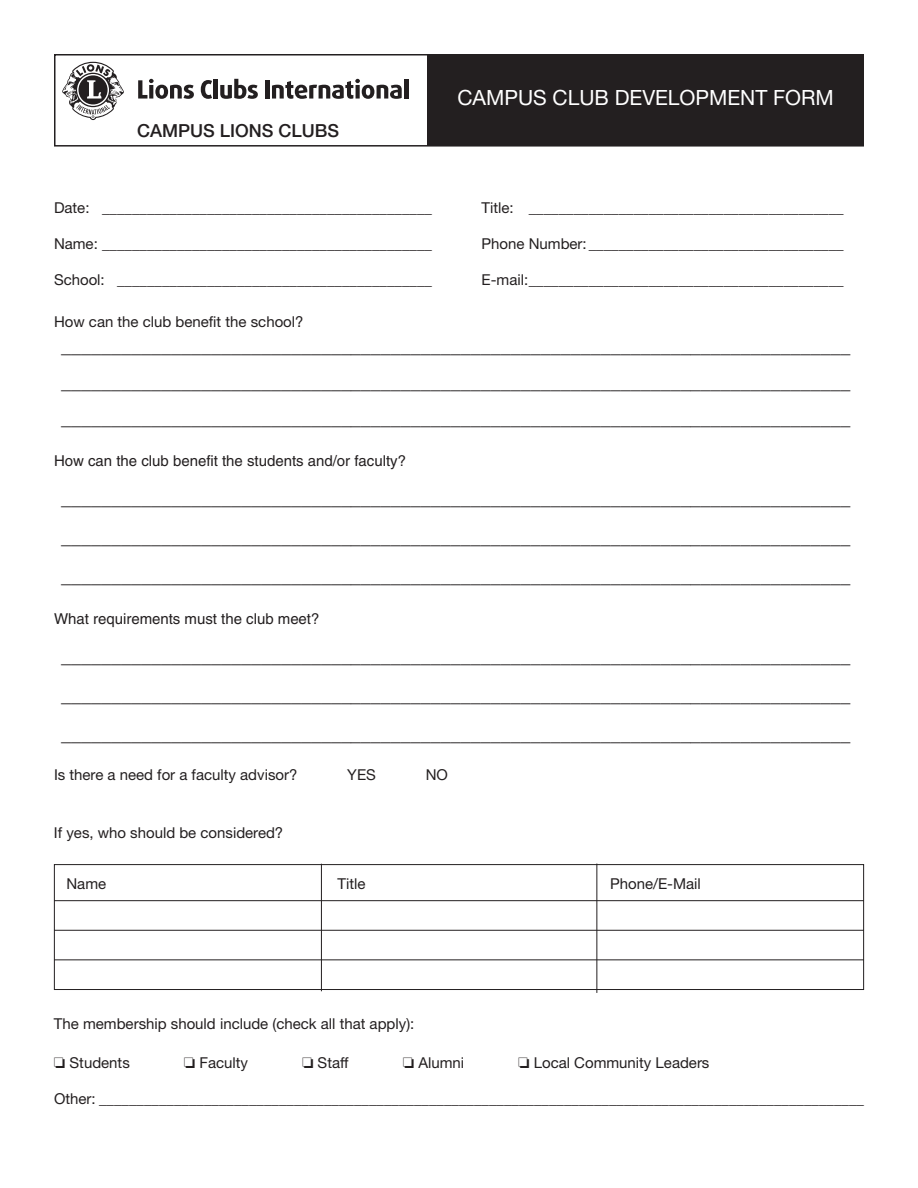
<style>
.page{position:relative;width:918px;height:1188px;background:#fff}
.page>*{position:absolute;margin:0;border:0;box-sizing:border-box;transform-origin:0 0}
.t1{font:21px "Helvetica Neue";color:#fff}
.t2{font:18px/39px "Helvetica";color:#231f20;text-align:justify}
.t3{font:500 18px "Helvetica Neue";color:#231f20}
.t4{font:15px "Helvetica Neue";color:#231f20}
.t5{font:15px "Helvetica";color:#231f20}
</style>
<div class="page">
<div style="left:54px;top:54px;width:810px;height:93px;border:2px solid #231f20"></div>
<svg style="left:62px;top:62px;width:62px;height:58px"></svg>
<svg style="left:138px;top:79px;width:56px;height:20px"></svg>
<svg style="left:201px;top:80px;width:11px;height:19px"></svg>
<hr style="left:214px;top:79px;width:4px;height:20px;background:#231f20">
<svg style="left:220px;top:79px;width:38px;height:20px"></svg>
<hr style="left:265px;top:80px;width:4px;height:19px;background:#231f20">
<svg style="left:272px;top:79px;width:130px;height:20px"></svg>
<hr style="left:404px;top:79px;width:4px;height:20px;background:#231f20">
<div style="left:427px;top:54px;width:437px;height:91px;background:#231f20"></div>
<div style="left:54px;top:864px;width:810px;height:126px;border:1px solid #231f20"></div>
<hr style="left:54px;top:900px;width:810px;height:1px;background:#231f20">
<hr style="left:54px;top:930px;width:810px;height:1px;background:#231f20">
<hr style="left:54px;top:959px;width:810px;height:1px;background:#231f20">
<hr style="left:321px;top:864px;width:1px;height:127px;background:#231f20">
<hr style="left:596px;top:864px;width:1px;height:129px;background:#231f20">
<p class="t3" style="left:137px;top:116px;width:204px">CAMPUS LIONS CLUBS</p>
<p class="t1" style="left:457px;top:90px;width:378px">CAMPUS CLUB DEVELOPMENT FORM</p>
<p class="t4" style="left:54px;top:202px;width:379px">Date: ____________________________________________</p>
<p class="t4" style="left:482px;top:202px;width:364px">Title: __________________________________________</p>
<p class="t4" style="left:54px;top:238px;width:379px">Name: ____________________________________________</p>
<p class="t4" style="left:482px;top:238px;width:364px">Phone Number: __________________________________</p>
<p class="t4" style="left:54px;top:274px;width:380px">School: __________________________________________</p>
<p class="t4" style="left:482px;top:274px;width:364px">E-mail:__________________________________________</p>
<p class="t4" style="left:54px;top:316px;width:251px">How can the club benefit the school?</p>
<p class="t2" style="left:61px;top:330px;width:791px;line-height:36px">_______________________________________________________________________________ _______________________________________________________________________________ _______________________________________________________________________________</p>
<p class="t5" style="left:54px;top:455px;width:354px">How can the club benefit the students and/or faculty?</p>
<p class="t2" style="left:61px;top:481px;width:791px">_______________________________________________________________________________ _______________________________________________________________________________ _______________________________________________________________________________</p>
<p class="t5" style="left:54px;top:613px;width:267px">What requirements must the club meet?</p>
<p class="t2" style="left:61px;top:639px;width:791px">_______________________________________________________________________________ _______________________________________________________________________________ _______________________________________________________________________________</p>
<p class="t4" style="left:54px;top:769px;width:245px">Is there a need for a faculty advisor?</p>
<p class="t4" style="left:347px;top:769px;width:30px">YES</p>
<p class="t4" style="left:426px;top:769px;width:24px">NO</p>
<p class="t4" style="left:54px;top:828px;width:231px">If yes, who should be considered?</p>
<p class="t4" style="left:66px;top:879px;width:41px">Name</p>
<p class="t4" style="left:337px;top:879px;width:30px">Title</p>
<p class="t4" style="left:610px;top:879px;width:92px">Phone/E-Mail</p>
<p class="t4" style="left:54px;top:1018px;width:362px">The membership should include (check all that apply):</p>
<p class="t4" style="left:54px;top:1058px;width:77px">❏ Students</p>
<p class="t4" style="left:184px;top:1058px;width:66px">❏ Faculty</p>
<p class="t4" style="left:302px;top:1058px;width:48px">❏ Staff</p>
<p class="t4" style="left:403px;top:1058px;width:63px">❏ Alumni</p>
<p class="t4" style="left:518px;top:1058px;width:193px">❏ Local Community Leaders</p>
<p class="t4" style="left:54px;top:1093px;width:812px">Other: ______________________________________________________________________________________________________</p>
</div>
